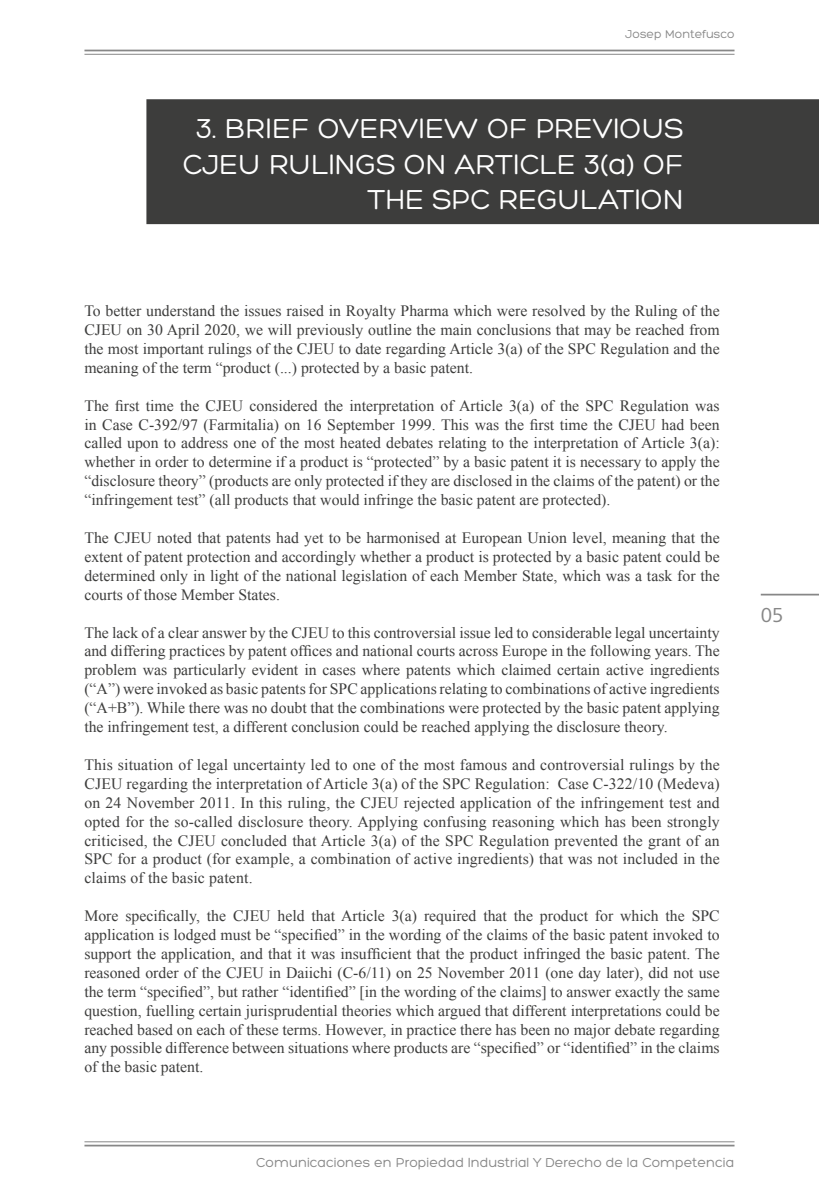
<style>
.page{position:relative;width:819px;height:1191px;background:#fff}
.page>*{position:absolute;margin:0;border:0;box-sizing:border-box;transform-origin:0 0}
.t1{font:29.75px/35.7px "Hero";color:#fff;text-align:right}
.t2{font:21px "Frutiger Next LT";color:#878787}
.t3{font:15.75px/18.9px "Times New Roman";color:#3d3d3c;text-align:justify}
.t4{font:14px "Hero";color:#878787}
.t5{font:12.25px "Hero";color:#878787}
</style>
<div class="page">
<div style="left:146px;top:99px;width:673px;height:125px;background:#3d3d3c"></div>
<hr style="left:84px;top:54px;width:650px;height:1px;background:#878787">
<hr style="left:84px;top:50px;width:650px;height:1px;background:#878787">
<hr style="left:84px;top:1141px;width:650px;height:1px;background:#878787">
<hr style="left:84px;top:1144px;width:650px;height:2px;background:#878787">
<hr style="left:760px;top:594px;width:59px;height:1px;background:#878787">
<p class="t5" style="left:625px;top:28px;width:111px">Josep Montefusco</p>
<p class="t1" style="left:183px;top:111px;width:502px">3. BRIEF OVERVIEW OF PREVIOUS<br>CJEU RULINGS ON ARTICLE 3(a) OF<br>THE SPC REGULATION</p>
<p class="t3" style="left:84px;top:301px;width:636px">To better understand the issues raised in Royalty Pharma which were resolved by the Ruling of the CJEU on 30 April 2020, we will previously outline the main conclusions that may be reached from the most important rulings of the CJEU to date regarding Article 3(a) of the SPC Regulation and the meaning of the term “product (...) protected by a basic patent.</p>
<p class="t3" style="left:84px;top:396px;width:636px">The first time the CJEU considered the interpretation of Article 3(a) of the SPC Regulation was in Case C-392/97 (Farmitalia) on 16 September 1999. This was the first time the CJEU had been called upon to address one of the most heated debates relating to the interpretation of Article 3(a): whether in order to determine if a product is “protected” by a basic patent it is necessary to apply the “disclosure theory” (products are only protected if they are disclosed in the claims of the patent) or the “infringement test” (all products that would infringe the basic patent are protected).</p>
<p class="t3" style="left:84px;top:528px;width:636px">The CJEU noted that patents had yet to be harmonised at European Union level, meaning that the extent of patent protection and accordingly whether a product is protected by a basic patent could be determined only in light of the national legislation of each Member State, which was a task for the courts of those Member States.</p>
<p class="t3" style="left:84px;top:622px;width:636px">The lack of a clear answer by the CJEU to this controversial issue led to considerable legal uncertainty and differing practices by patent offices and national courts across Europe in the following years. The problem was particularly evident in cases where patents which claimed certain active ingredients (“A”) were invoked as basic patents for SPC applications relating to combinations of active ingredients (“A+B”). While there was no doubt that the combinations were protected by the basic patent applying the infringement test, a different conclusion could be reached applying the disclosure theory.</p>
<p class="t3" style="left:84px;top:755px;width:637px">This situation of legal uncertainty led to one of the most famous and controversial rulings by the CJEU regarding the interpretation of Article 3(a) of the SPC Regulation: Case C-322/10 (Medeva) on 24 November 2011. In this ruling, the CJEU rejected application of the infringement test and opted for the so-called disclosure theory. Applying confusing reasoning which has been strongly criticised, the CJEU concluded that Article 3(a) of the SPC Regulation prevented the grant of an SPC for a product (for example, a combination of active ingredients) that was not included in the claims of the basic patent.</p>
<p class="t3" style="left:84px;top:906px;width:636px">More specifically, the CJEU held that Article 3(a) required that the product for which the SPC application is lodged must be “specified” in the wording of the claims of the basic patent invoked to support the application, and that it was insufficient that the product infringed the basic patent. The reasoned order of the CJEU in Daiichi (C-6/11) on 25 November 2011 (one day later), did not use the term “specified”, but rather “identified” [in the wording of the claims] to answer exactly the same question, fuelling certain jurisprudential theories which argued that different interpretations could be reached based on each of these terms. However, in practice there has been no major debate regarding any possible difference between situations where products are “specified” or “identified” in the claims of the basic patent.</p>
<p class="t2" style="left:760px;top:603px;width:24px">05</p>
<p class="t4" style="left:256px;top:1155px;width:480px">Comunicaciones en Propiedad Industrial Y Derecho de la Competencia</p>
</div>
